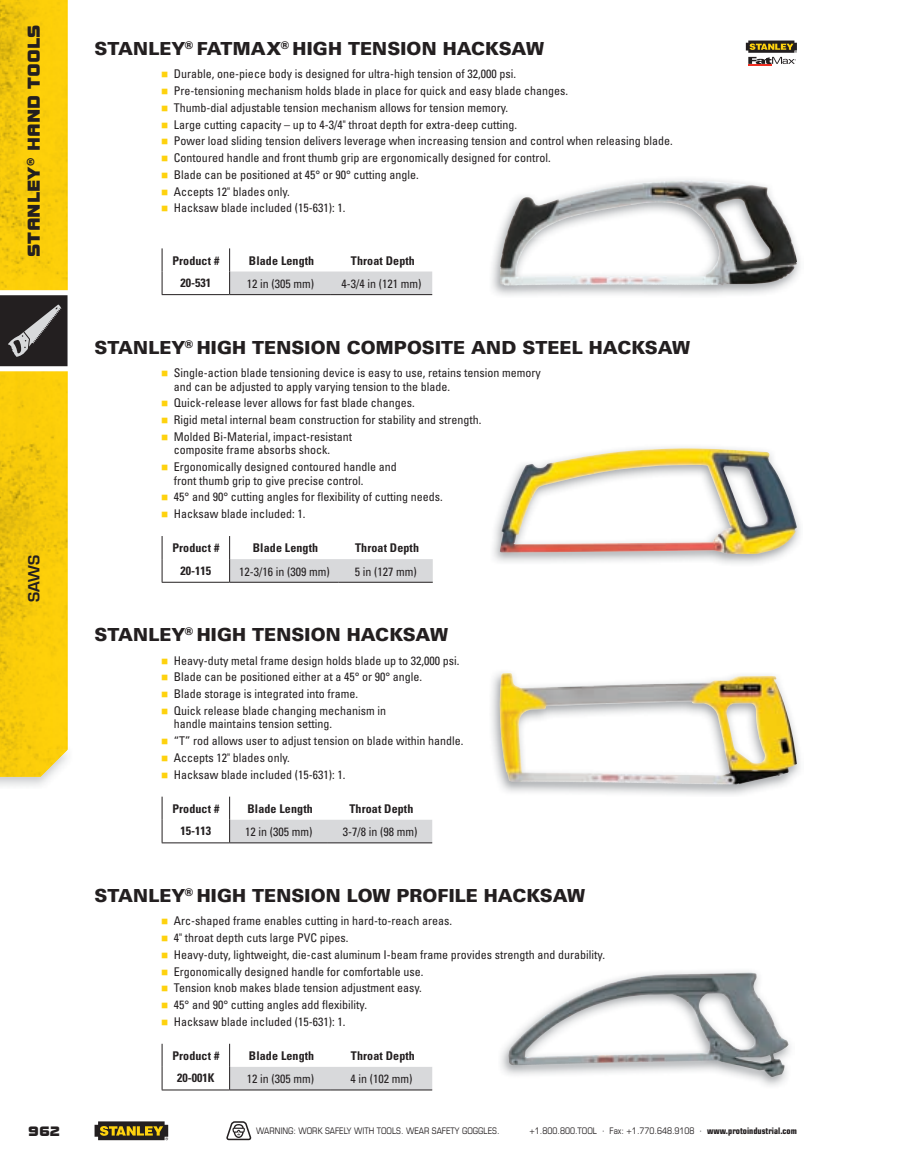
<style>
.page{position:relative;width:905px;height:1175px;background:#fff}
.page>*{position:absolute;margin:0;border:0;box-sizing:border-box;transform-origin:0 0}
.t1{font:900 18px "Univers";letter-spacing:.005em;color:#231f20}
.t2{font:18px "Bolt EF";color:#231f20}
.t3{font:600 15px "Eurostile LT Std";color:#231f20}
.t4{font:14.25px "Bolt EF";color:#231f20}
.t5{font:condensed 12px/13.5px "Univers";color:#231f20}
.t6{font:700 condensed 12px "Univers";letter-spacing:.01em;color:#231f20}
.t7{font:condensed 9px "Eurostile LT Std";color:#231f20}
.s1{color:#fed20e}
.s2{font-weight:700}
</style>
<div class="page">
<svg style="left:162px;top:248px;width:1px;height:46px"></svg>
<svg style="left:229px;top:248px;width:203px;height:47px"></svg>
<hr style="left:162px;top:294px;width:68px;height:1px;background:#231f20">
<hr style="left:230px;top:582px;width:109px;height:1px;background:#231f20">
<hr style="left:339px;top:582px;width:94px;height:1px;background:#231f20">
<svg style="left:162px;top:536px;width:1px;height:46px"></svg>
<svg style="left:229px;top:536px;width:204px;height:46px"></svg>
<hr style="left:162px;top:582px;width:68px;height:1px;background:#231f20">
<svg style="left:162px;top:796px;width:1px;height:46px"></svg>
<svg style="left:229px;top:796px;width:203px;height:47px"></svg>
<hr style="left:162px;top:842px;width:68px;height:1px;background:#231f20">
<svg style="left:162px;top:1043px;width:1px;height:46px"></svg>
<svg style="left:229px;top:1043px;width:203px;height:47px"></svg>
<hr style="left:162px;top:1089px;width:68px;height:1px;background:#231f20">
<img style="left:492px;top:179px;width:308px;height:117px">
<img style="left:500px;top:181px;width:158px;height:105px">
<svg style="left:745px;top:41px;width:51px;height:25px"></svg>
<img style="left:500px;top:448px;width:296px;height:106px">
<img style="left:491px;top:672px;width:309px;height:123px">
<img style="left:499px;top:673px;width:162px;height:110px">
<img style="left:501px;top:971px;width:290px;height:115px">
<img style="left:508px;top:972px;width:237px;height:93px">
<img style="left:0;top:776px;width:51px;height:10px">
<img style="left:0;top:0;width:68px;height:776px">
<svg style="left:227px;top:1121px;width:25px;height:19px"></svg>
<svg style="left:0;top:290px;width:68px;height:81px;background:#555252"></svg>
<svg style="left:94px;top:1121px;width:74px;height:19px"></svg>
<h1 class="t2" style="left:24px;top:257px;width:234px;rotate:-90deg">Stanley® Hand toolS</h1>
<p class="t3" style="left:24px;top:602px;width:49px;rotate:-90deg">saws</p>
<h1 class="t1" style="left:94px;top:37px;width:451px">STANLEY<sup>®</sup> FATMAX<sup>®</sup> HIGH TENSION HACKSAW</h1>
<p class="t5" style="left:161px;top:67px;width:356px"><span class="s1">■</span> Durable, one-piece body is designed for ultra-high tension of 32,000 psi.</p>
<p class="t5" style="left:161px;top:84px;width:408px"><span class="s1">■</span> Pre-tensioning mechanism holds blade in place for quick and easy blade changes.</p>
<p class="t5" style="left:161px;top:101px;width:349px"><span class="s1">■</span> Thumb-dial adjustable tension mechanism allows for tension memory.</p>
<p class="t5" style="left:161px;top:117px;width:357px"><span class="s1">■</span> Large cutting capacity – up to 4-3/4" throat depth for extra-deep cutting.</p>
<p class="t5" style="left:161px;top:134px;width:513px"><span class="s1">■</span> Power load sliding tension delivers leverage when increasing tension and control when releasing blade.</p>
<p class="t5" style="left:161px;top:151px;width:391px"><span class="s1">■</span> Contoured handle and front thumb grip are ergonomically designed for control.</p>
<p class="t5" style="left:161px;top:168px;width:259px"><span class="s1">■</span> Blade can be positioned at 45° or 90° cutting angle.</p>
<p class="t5" style="left:161px;top:184px;width:130px"><span class="s1">■</span> Accepts 12" blades only.</p>
<p class="t5" style="left:161px;top:201px;width:186px"><span class="s1">■</span> Hacksaw blade included (15-631): 1.</p>
<p class="t6" style="left:172px;top:253px;width:48px">Product #</p>
<p class="t6" style="left:249px;top:253px;width:67px">Blade Length</p>
<p class="t6" style="left:351px;top:253px;width:65px">Throat Depth</p>
<p class="t6" style="left:180px;top:275px;width:32px">20-531</p>
<p class="t5" style="left:247px;top:277px;width:69px">12 in (305 mm)</p>
<p class="t5" style="left:341px;top:277px;width:81px">4-3/4 in (121 mm)</p>
<h1 class="t1" style="left:94px;top:336px;width:597px">STANLEY<sup>®</sup> HIGH TENSION COMPOSITE AND STEEL HACKSAW</h1>
<p class="t5" style="left:174px;top:366px;width:368px;text-indent:-13px"><span class="s1">■</span> Single-action blade tensioning device is easy to use, retains tension memory and can be adjusted to apply varying tension to the blade.</p>
<p class="t5" style="left:161px;top:396px;width:255px"><span class="s1">■</span> Quick-release lever allows for fast blade changes.</p>
<p class="t5" style="left:161px;top:413px;width:322px"><span class="s1">■</span> Rigid metal internal beam construction for stability and strength.</p>
<p class="t5" style="left:174px;top:429px;width:179px;text-indent:-13px"><span class="s1">■</span> Molded Bi-Material, impact-resistant composite frame absorbs shock.</p>
<p class="t5" style="left:174px;top:460px;width:224px;text-indent:-13px"><span class="s1">■</span> Ergonomically designed contoured handle and front thumb grip to give precise control.</p>
<p class="t5" style="left:161px;top:490px;width:283px"><span class="s1">■</span> 45° and 90° cutting angles for flexibility of cutting needs.</p>
<p class="t5" style="left:161px;top:507px;width:146px"><span class="s1">■</span> Hacksaw blade included: 1.</p>
<p class="t6" style="left:172px;top:541px;width:48px">Product #</p>
<p class="t6" style="left:253px;top:541px;width:67px">Blade Length</p>
<p class="t6" style="left:355px;top:541px;width:65px">Throat Depth</p>
<p class="t6" style="left:180px;top:563px;width:32px">20-115</p>
<p class="t5" style="left:239px;top:564px;width:92px">12-3/16 in (309 mm)</p>
<p class="t5" style="left:355px;top:564px;width:63px">5 in (127 mm)</p>
<h1 class="t1" style="left:94px;top:623px;width:355px">STANLEY<sup>®</sup> HIGH TENSION HACKSAW</h1>
<p class="t5" style="left:161px;top:653px;width:300px"><span class="s1">■</span> Heavy-duty metal frame design holds blade up to 32,000 psi.</p>
<p class="t5" style="left:161px;top:670px;width:263px"><span class="s1">■</span> Blade can be positioned either at a 45° or 90° angle.</p>
<p class="t5" style="left:161px;top:687px;width:198px"><span class="s1">■</span> Blade storage is integrated into frame.</p>
<p class="t5" style="left:174px;top:703px;width:213px;text-indent:-13px"><span class="s1">■</span> Quick release blade changing mechanism in handle maintains tension setting.</p>
<p class="t5" style="left:161px;top:734px;width:304px"><span class="s1">■</span> “T” rod allows user to adjust tension on blade within handle.</p>
<p class="t5" style="left:161px;top:750px;width:130px"><span class="s1">■</span> Accepts 12" blades only.</p>
<p class="t5" style="left:161px;top:767px;width:186px"><span class="s1">■</span> Hacksaw blade included (15-631): 1.</p>
<p class="t6" style="left:172px;top:801px;width:48px">Product #</p>
<p class="t6" style="left:247px;top:801px;width:67px">Blade Length</p>
<p class="t6" style="left:349px;top:801px;width:65px">Throat Depth</p>
<p class="t6" style="left:180px;top:823px;width:32px">15-113</p>
<p class="t5" style="left:245px;top:825px;width:69px">12 in (305 mm)</p>
<p class="t5" style="left:343px;top:825px;width:76px">3-7/8 in (98 mm)</p>
<h1 class="t1" style="left:94px;top:884px;width:492px">STANLEY<sup>®</sup> HIGH TENSION LOW PROFILE HACKSAW</h1>
<p class="t5" style="left:161px;top:914px;width:292px"><span class="s1">■</span> Arc-shaped frame enables cutting in hard-to-reach areas.</p>
<p class="t5" style="left:161px;top:930px;width:189px"><span class="s1">■</span> 4" throat depth cuts large PVC pipes.</p>
<p class="t5" style="left:161px;top:947px;width:445px"><span class="s1">■</span> Heavy-duty, lightweight, die-cast aluminum I-beam frame provides strength and durability.</p>
<p class="t5" style="left:161px;top:964px;width:264px"><span class="s1">■</span> Ergonomically designed handle for comfortable use.</p>
<p class="t5" style="left:161px;top:981px;width:262px"><span class="s1">■</span> Tension knob makes blade tension adjustment easy.</p>
<p class="t5" style="left:161px;top:997px;width:208px"><span class="s1">■</span> 45° and 90° cutting angles add flexibility.</p>
<p class="t5" style="left:161px;top:1014px;width:186px"><span class="s1">■</span> Hacksaw blade included (15-631): 1.</p>
<p class="t6" style="left:172px;top:1048px;width:48px">Product #</p>
<p class="t6" style="left:249px;top:1048px;width:67px">Blade Length</p>
<p class="t6" style="left:351px;top:1048px;width:65px">Throat Depth</p>
<p class="t6" style="left:177px;top:1070px;width:39px">20-001K</p>
<p class="t5" style="left:247px;top:1072px;width:69px">12 in (305 mm)</p>
<p class="t5" style="left:350px;top:1072px;width:63px">4 in (102 mm)</p>
<p class="t4" style="left:28px;top:1122px;width:34px">962</p>
<p class="t7" style="left:256px;top:1125px;width:245px">WARNING: WORK SAFELY WITH TOOLS. WEAR SAFETY GOGGLES.</p>
<p class="t7" style="left:529px;top:1125px;width:269px">+1.800.800.TOOL · Fax: +1.770.648.9108 · <span class="s2">www.protoindustrial.com</span></p>
</div>
